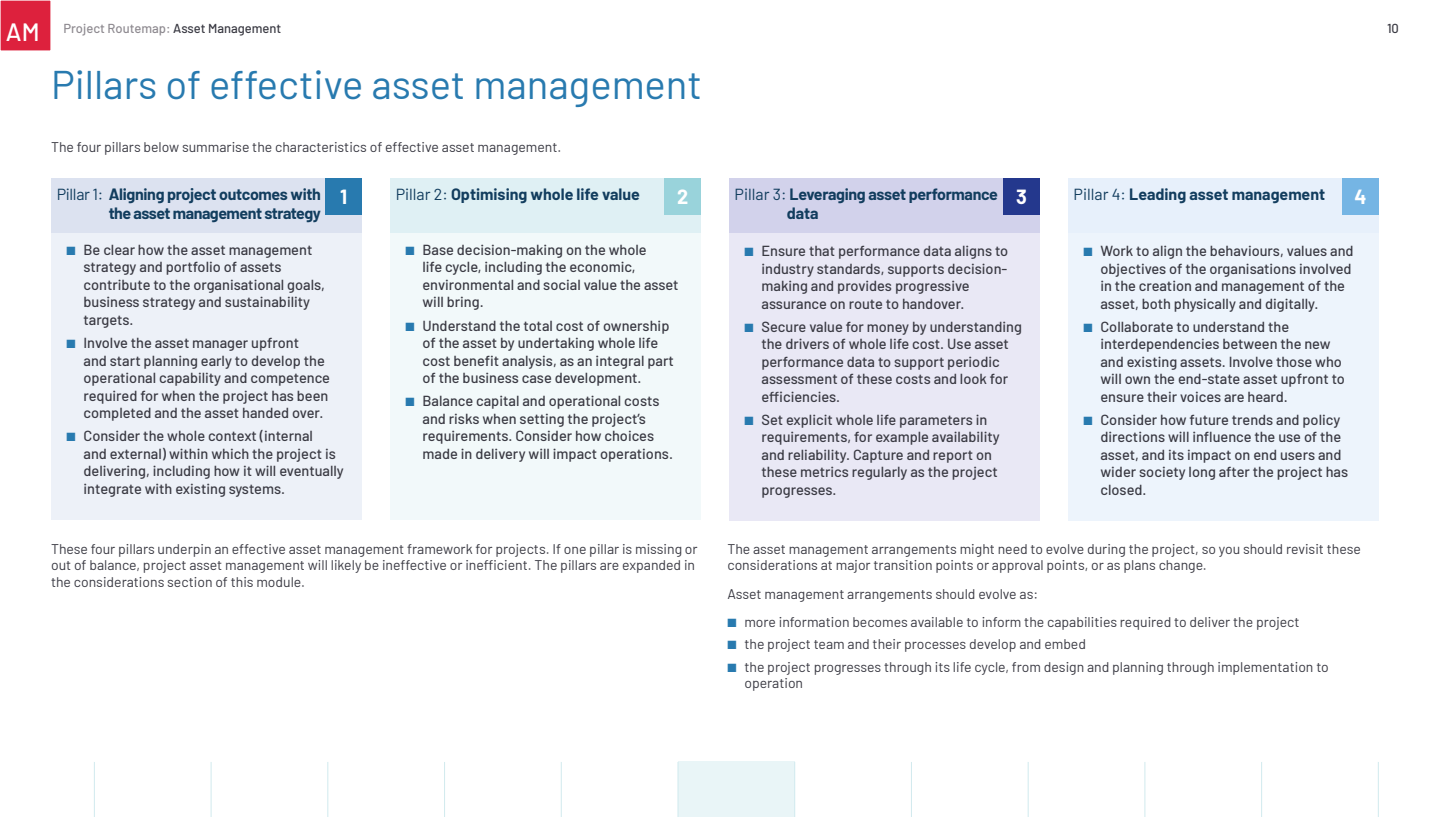
<style>
.page{position:relative;width:1429px;height:817px;background:#fff}
.page>*{position:absolute;margin:0;border:0;box-sizing:border-box;transform-origin:0 0}
.t1{font:40px "Barlow";color:#287aaf}
.t2{font:700 20px "Barlow";color:#fff}
.t3{font:700 16px/19.2px "Barlow";letter-spacing:-.02em;color:#123d5e;text-align:right}
.t4{font:700 16px "Barlow";color:#123d5e}
.t5{font:500 14.6px/17.4px "Barlow";color:#3a3a43}
.t6{font:14px/16.8px "Barlow";color:#3a3a43}
.t7{font:500 13px "Barlow";color:#8e8a90}
.t8{font:500 13px "Barlow";color:#3a3a43}
.s1{font-size:25px;color:#fff}
.s2{color:#3a3a43}
.s3{font-weight:400}
.s4{color:#287aaf}
</style>
<div class="page">
<div style="left:0;top:0;width:51px;height:51px;background:#dd213d"></div>
<div style="left:678px;top:761px;width:117px;height:55px;background:#e9f5f7"></div>
<hr style="left:94px;top:761px;width:1px;height:55px;background:#d1eaee">
<hr style="left:211px;top:761px;width:1px;height:55px;background:#d1eaee">
<hr style="left:327px;top:761px;width:1px;height:55px;background:#d1eaee">
<hr style="left:444px;top:761px;width:1px;height:55px;background:#d1eaee">
<hr style="left:561px;top:761px;width:1px;height:55px;background:#d1eaee">
<hr style="left:678px;top:761px;width:1px;height:55px;background:#d1eaee">
<hr style="left:794px;top:761px;width:1px;height:55px;background:#d1eaee">
<hr style="left:911px;top:761px;width:1px;height:55px;background:#d1eaee">
<hr style="left:1028px;top:761px;width:1px;height:55px;background:#d1eaee">
<hr style="left:1144px;top:761px;width:1px;height:55px;background:#d1eaee">
<hr style="left:1261px;top:761px;width:1px;height:55px;background:#d1eaee">
<hr style="left:1378px;top:761px;width:1px;height:55px;background:#d1eaee">
<div style="left:51px;top:178px;width:311px;height:341px;background:#edf1f8"></div>
<div style="left:51px;top:178px;width:311px;height:54px;background:#dce2f0"></div>
<div style="left:326px;top:178px;width:36px;height:36px;background:#287aaf"></div>
<div style="left:729px;top:179px;width:310px;height:341px;background:#e9e8f5"></div>
<div style="left:729px;top:178px;width:310px;height:54px;background:#d2d2eb"></div>
<div style="left:1003px;top:178px;width:36px;height:36px;background:#24388d"></div>
<div style="left:390px;top:178px;width:311px;height:341px;background:#f2f9fa"></div>
<div style="left:390px;top:178px;width:311px;height:54px;background:#dff0f4"></div>
<div style="left:664px;top:178px;width:37px;height:36px;background:#99d3db"></div>
<div style="left:1068px;top:179px;width:310px;height:341px;background:#edf4fc"></div>
<div style="left:1068px;top:178px;width:310px;height:54px;background:#e7f0fb"></div>
<div style="left:1342px;top:178px;width:36px;height:36px;background:#75b5e4"></div>
<p class="t7" style="left:6px;top:19px;width:277px"><span class="s1">AM</span> Project Routemap: <span class="s2">Asset Management</span></p>
<p class="t8" style="left:1387px;top:19px;width:13px">10</p>
<h1 class="t1" style="left:51px;top:55px;width:652px">Pillars of effective asset management</h1>
<p class="t6" style="left:51px;top:137px;width:512px">The four pillars below summarise the characteristics of effective asset management.</p>
<p class="t3" style="left:57px;top:183px;width:266px"><span class="s3">Pillar 1:</span> Aligning project outcomes with the asset management strategy</p>
<h2 class="t2" style="left:340px;top:182px;width:9px">1</h2>
<p class="t5" style="left:84px;top:240px;width:243px;text-indent:-17px"><span class="s4">■</span> Be clear how the asset management strategy and portfolio of assets contribute to the organisational goals, business strategy and sustainability targets.</p>
<p class="t5" style="left:84px;top:333px;width:248px;text-indent:-17px"><span class="s4">■</span> Involve the asset manager upfront<br>and start planning early to develop the operational capability and competence required for when the project has been completed and the asset handed over.</p>
<p class="t5" style="left:84px;top:426px;width:262px;text-indent:-17px"><span class="s4">■</span> Consider the whole context (internal<br>and external) within which the project is delivering, including how it will eventually integrate with existing systems.</p>
<p class="t4" style="left:396px;top:182px;width:246px"><span class="s3">Pillar 2:</span> Optimising whole life value</p>
<h2 class="t2" style="left:677px;top:182px;width:13px">2</h2>
<p class="t5" style="left:422px;top:240px;width:258px;text-indent:-17px"><span class="s4">■</span> Base decision-making on the whole<br>life cycle, including the economic, environmental and social value the asset will bring.</p>
<p class="t5" style="left:422px;top:315px;width:253px;text-indent:-17px"><span class="s4">■</span> Understand the total cost of ownership of the asset by undertaking whole life cost benefit analysis, as an integral part of the business case development.</p>
<p class="t5" style="left:422px;top:391px;width:252px;text-indent:-17px"><span class="s4">■</span> Balance capital and operational costs and risks when setting the project’s requirements. Consider how choices made in delivery will impact operations.</p>
<p class="t3" style="left:786px;top:183px;width:213px;text-align:left;text-indent:-52px"><span class="s3">Pillar 3:</span> Leveraging asset performance data</p>
<h2 class="t2" style="left:1016px;top:182px;width:12px">3</h2>
<p class="t5" style="left:761px;top:241px;width:248px;text-indent:-17px"><span class="s4">■</span> Ensure that performance data aligns to industry standards, supports decision&shy;making and provides progressive assurance on route to handover.</p>
<p class="t5" style="left:761px;top:316px;width:262px;text-indent:-17px"><span class="s4">■</span> Secure value for money by understanding the drivers of whole life cost. Use asset performance data to support periodic assessment of these costs and look for efficiencies.</p>
<p class="t5" style="left:761px;top:409px;width:240px;text-indent:-17px"><span class="s4">■</span> Set explicit whole life parameters in requirements, for example availability and reliability. Capture and report on these metrics regularly as the project progresses.</p>
<p class="t4" style="left:1073px;top:182px;width:253px"><span class="s3">Pillar 4:</span> Leading asset management</p>
<h2 class="t2" style="left:1354px;top:182px;width:14px">4</h2>
<p class="t5" style="left:1100px;top:241px;width:255px;text-indent:-17px"><span class="s4">■</span> Work to align the behaviours, values and objectives of the organisations involved in the creation and management of the asset, both physically and digitally.</p>
<p class="t5" style="left:1100px;top:316px;width:246px;text-indent:-17px"><span class="s4">■</span> Collaborate to understand the interdependencies between the new and existing assets. Involve those who will own the end-state asset upfront to ensure their voices are heard.</p>
<p class="t5" style="left:1100px;top:409px;width:249px;text-indent:-17px"><span class="s4">■</span> Consider how future trends and policy directions will influence the use of the asset, and its impact on end users and wider society long after the project has closed.</p>
<p class="t6" style="left:51px;top:539px;width:648px">These four pillars underpin an effective asset management framework for projects. If one pillar is missing or out of balance, project asset management will likely be ineffective or inefficient. The pillars are expanded in the considerations section of this module.</p>
<p class="t6" style="left:727px;top:539px;width:635px">The asset management arrangements might need to evolve during the project, so you should revisit these considerations at major transition points or approval points, or as plans change.</p>
<p class="t6" style="left:727px;top:584px;width:312px">Asset management arrangements should evolve as:</p>
<p class="t6" style="left:727px;top:612px;width:574px"><span class="s4">■</span> more information becomes available to inform the capabilities required to deliver the project</p>
<p class="t6" style="left:727px;top:634px;width:360px"><span class="s4">■</span> the project team and their processes develop and embed</p>
<p class="t6" style="left:744px;top:657px;width:586px;text-indent:-17px"><span class="s4">■</span> the project progresses through its life cycle, from design and planning through implementation to operation</p>
</div>
